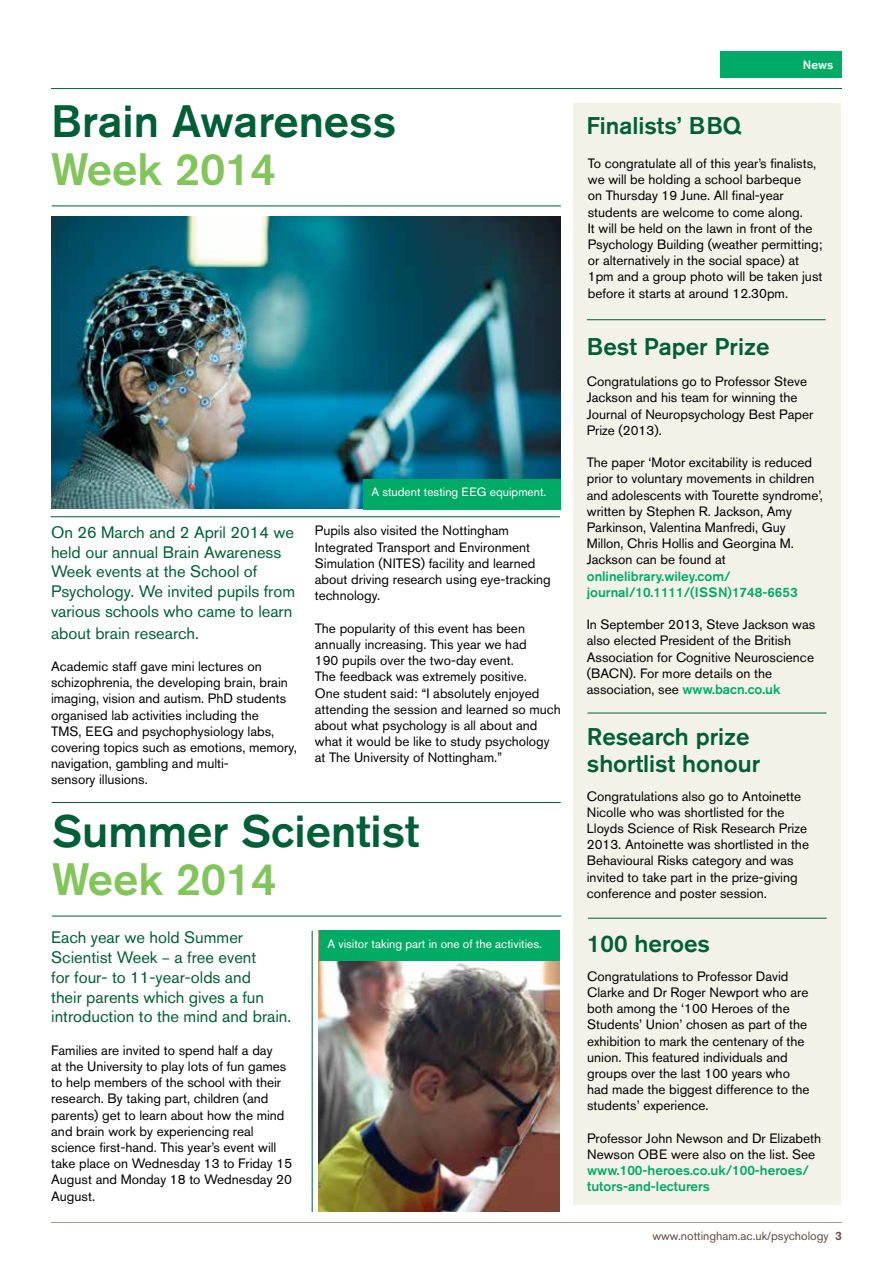
<style>
.page{position:relative;width:893px;height:1263px;background:#fff}
.page>*{position:absolute;margin:0;border:0;box-sizing:border-box;transform-origin:0 0}
.t1{font:500 45px "Akzidenz Grotesk BE";color:#005f36}
.t2{font:500 45px "Akzidenz Grotesk BE";color:#82c55b}
.t3{font:500 24px/27px "Akzidenz Grotesk BE";color:#005f36}
.t4{font:16.5px/19.8px "Akzidenz Grotesk BE";color:#005f36}
.t5{font:13.5px/16.2px "Akzidenz Grotesk BE";color:#000}
.t6{font:500 13.5px/16.2px "Akzidenz Grotesk BE";color:#00ab65}
.t7{font:12px "Akzidenz Grotesk BE";color:#fff}
.t8{font:12px "Akzidenz Grotesk BE";color:#604b40}
.t9{font:500 12px "Akzidenz Grotesk BE";color:#fff}
.s1{font-size:13.5px}
.s2{font-weight:500;color:#00ab65}
.s3{font-weight:500}
</style>
<div class="page">
<hr style="left:51px;top:1222px;width:791px;height:1px;background:#ab9a91">
<hr style="left:51px;top:88px;width:791px;height:1px;background:#005f36">
<div style="left:573px;top:103px;width:268px;height:1101px;background:#f2f0e5"></div>
<hr style="left:52px;top:206px;width:509px;height:1px;background:#005f36">
<div style="left:721px;top:51px;width:121px;height:26px;background:#00ab65"></div>
<hr style="left:587px;top:713px;width:239px;height:1px;background:#005f36">
<hr style="left:588px;top:918px;width:239px;height:1px;background:#005f36">
<img style="left:51px;top:216px;width:510px;height:292px">
<hr style="left:51px;top:516px;width:509px;height:1px;background:#005f36">
<hr style="left:52px;top:802px;width:509px;height:1px;background:#005f36">
<hr style="left:52px;top:916px;width:509px;height:1px;background:#005f36">
<img style="left:319px;top:961px;width:241px;height:251px">
<hr style="left:312px;top:931px;width:1px;height:281px;background:#005f36">
<div style="left:319px;top:931px;width:241px;height:30px;background:#00ab65"></div>
<div style="left:363px;top:479px;width:197px;height:30px;background:#00ab65"></div>
<hr style="left:587px;top:319px;width:239px;height:1px;background:#005f36">
<h1 class="t1" style="left:51px;top:94px;width:346px">Brain Awareness</h1>
<h1 class="t2" style="left:51px;top:142px;width:226px">Week 2014</h1>
<p class="t4" style="left:51px;top:522px;width:246px">On 26 March and 2 April 2014 we held our annual Brain Awareness<br>Week events at the School of<br>Psychology. We invited pupils from various schools who came to learn</p>
<p class="t4" style="left:51px;top:623px;width:149px">about brain research.</p>
<p class="t5" style="left:51px;top:658px;width:247px">Academic staff gave mini lectures on schizophrenia, the developing brain, brain imaging, vision and autism. PhD students organised lab activities including the<br>TMS, EEG and psychophysiology labs, covering topics such as emotions, memory, navigation, gambling and multi-<br>sensory illusions.</p>
<p class="t7" style="left:371px;top:485px;width:177px">A student testing EEG equipment.</p>
<p class="t5" style="left:315px;top:523px;width:237px">Pupils also visited the Nottingham Integrated Transport and Environment Simulation (NITES) facility and learned about driving research using eye-tracking technology.</p>
<p class="t5" style="left:315px;top:620px;width:247px">The popularity of this event has been annually increasing. This year we had<br>190 pupils over the two-day event.<br>The feedback was extremely positive.<br>One student said: “I absolutely enjoyed attending the session and learned so much about what psychology is all about and what it would be like to study psychology at The University of Nottingham.”</p>
<h1 class="t1" style="left:52px;top:804px;width:369px">Summer Scientist</h1>
<h1 class="t2" style="left:52px;top:852px;width:226px">Week 2014</h1>
<p class="t4" style="left:51px;top:927px;width:241px">Each year we hold Summer<br>Scientist Week <span class="s1">–</span> a free event<br>for four- to 11-year-olds and<br>their parents which gives a fun introduction to the mind and brain.</p>
<p class="t5" style="left:51px;top:1042px;width:243px">Families are invited to spend half a day<br>at the University to play lots of fun games to help members of the school with their research. By taking part, children (and parents) get to learn about how the mind and brain work by experiencing real science first-hand. This year’s event will take place on Wednesday 13 to Friday 15<br>August and Monday 18 to Wednesday 20<br>August.</p>
<p class="t7" style="left:327px;top:937px;width:216px">A visitor taking part in one of the activities.</p>
<p class="t9" style="left:803px;top:57px;width:32px">News</p>
<h2 class="t3" style="left:586px;top:112px;width:156px">Finalists’ BBQ</h2>
<p class="t5" style="left:588px;top:155px;width:236px">To congratulate all of this year’s finalists, we will be holding a school barbeque<br>on Thursday 19 June. All final-year students are welcome to come along.<br>It will be held on the lawn in front of the Psychology Building (weather permitting; or alternatively in the social space) at 1pm and a group photo will be taken just before it starts at around 12.30pm.</p>
<h2 class="t3" style="left:587px;top:332px;width:184px">Best Paper Prize</h2>
<p class="t5" style="left:587px;top:373px;width:228px">Congratulations go to Professor Steve<br>Jackson and his team for winning the<br>Journal of Neuropsychology Best Paper<br>Prize (2013).</p>
<p class="t5" style="left:587px;top:454px;width:238px">The paper ‘Motor excitability is reduced prior to voluntary movements in children and adolescents with Tourette syndrome’, written by Stephen R. Jackson, Amy Parkinson, Valentina Manfredi, Guy Millon, Chris Hollis and Georgina M.<br>Jackson can be found at</p>
<p class="t6" style="left:587px;top:567px;width:212px">onlinelibrary.wiley.com/ journal/10.1111/(ISSN)1748-6653</p>
<p class="t5" style="left:587px;top:616px;width:230px">In September 2013, Steve Jackson was also elected President of the British Association for Cognitive Neuroscience (BACN). For more details on the association, see <span class="s2">www.bacn.co.uk</span></p>
<h2 class="t3" style="left:587px;top:722px;width:175px">Research prize shortlist honour</h2>
<p class="t5" style="left:587px;top:788px;width:224px">Congratulations also go to Antoinette Nicolle who was shortlisted for the Lloyds Science of Risk Research Prize 2013. Antoinette was shortlisted in the Behavioural Risks category and was invited to take part in the prize-giving conference and poster session.</p>
<h2 class="t3" style="left:587px;top:929px;width:124px">100 heroes</h2>
<p class="t5" style="left:587px;top:968px;width:224px">Congratulations to Professor David Clarke and Dr Roger Newport who are both among the ‘100 Heroes of the Students’ Union’ chosen as part of the exhibition to mark the centenary of the union. This featured individuals and groups over the last 100 years who had made the biggest difference to the students’ experience.</p>
<p class="t5" style="left:587px;top:1130px;width:236px">Professor John Newson and Dr Elizabeth<br>Newson OBE were also on the list. See</p>
<p class="t6" style="left:587px;top:1162px;width:223px">www.100-heroes.co.uk/100-heroes/ tutors-and-lecturers</p>
<p class="t8" style="left:652px;top:1229px;width:191px">www.nottingham.ac.uk/psychology <span class="s3">3</span></p>
</div>
